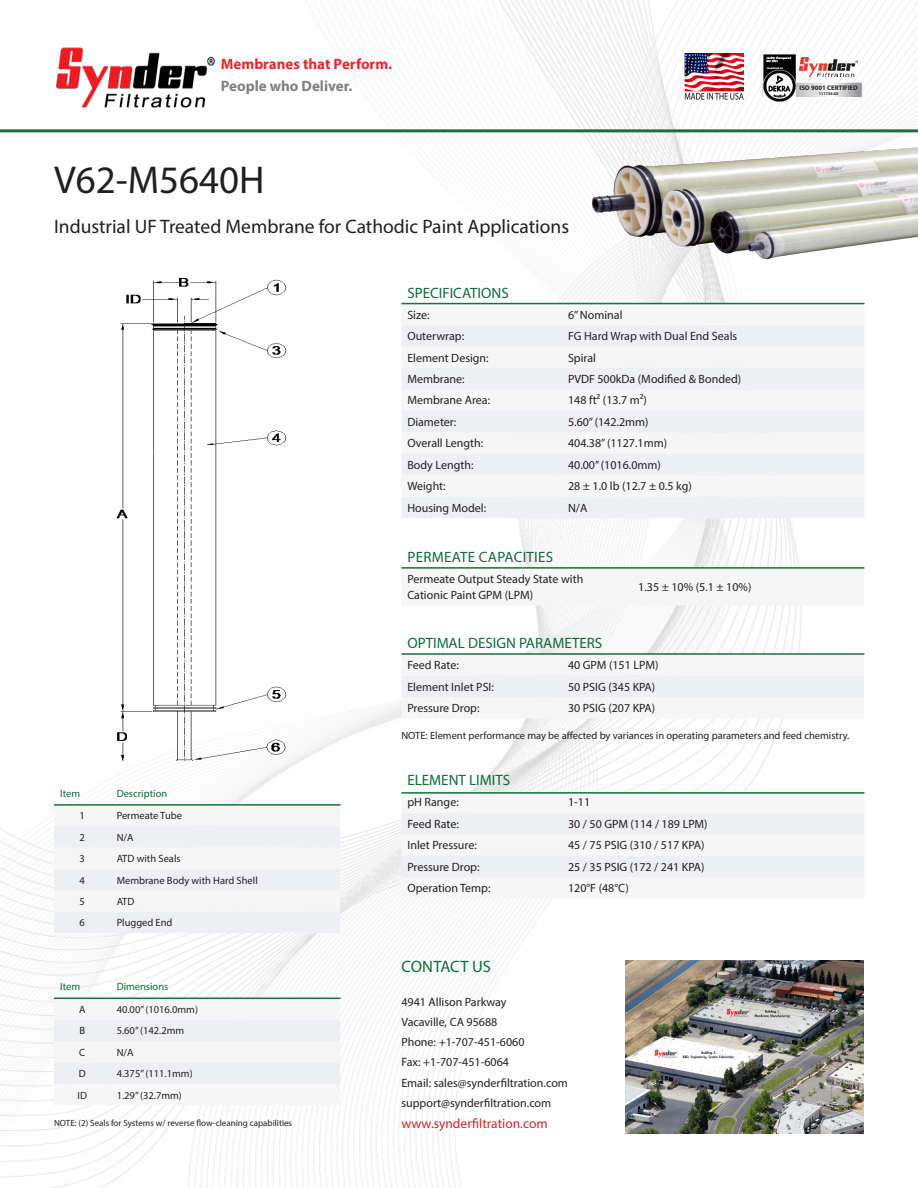
<style>
.page{position:relative;width:918px;height:1188px;background:#fff}
.page>*{position:absolute;margin:0;border:0;box-sizing:border-box;transform-origin:0 0}
.t1{font:39px "Myriad Pro";color:#231f20}
.t2{font:19.5px "Myriad Pro";color:#231f20}
.Header_2{font:16.5px "Myriad Pro";letter-spacing:-.005em;color:#0f6a37}
.t3{font:15px "Myriad Pro";color:#0f6a37}
.t4{font:700 15px "Myriad Pro";color:#ec2630}
.t5{font:15px "Myriad Pro";letter-spacing:.02em;color:#0f6a37}
.t6{font:700 15px "Myriad Pro";color:#807f7d}
.t7{font:13.5px "Myriad Pro";color:#d1232a}
.t8{font:12px/16.5px "Myriad Pro";color:#231f20}
.t9{font:10.5px "Myriad Pro";color:#231f20}
.t10{font:10.5px "Myriad Pro";color:#0f6a37}
.t11{font:9px "Myriad Pro";color:#231f20}
.t12{font:700 6.6px "Myriad Pro";color:#231f20}
.t13{font:700 4.2px "Myriad Pro";color:#231f20}
</style>
<div class="page">
<img style="left:0;top:0;width:918px;height:1188px">
<div style="left:401px;top:304px;width:463px;height:21px;background:#f6f6f7"></div>
<div style="left:401px;top:325px;width:463px;height:193px;background:#eeeff2"></div>
<hr style="left:401px;top:303px;width:463px;height:1px;background:#196f38">
<div style="left:401px;top:569px;width:463px;height:36px;background:#f6f6f7"></div>
<hr style="left:401px;top:567px;width:463px;height:2px;background:#196f38">
<img style="left:626px;top:960px;width:238px;height:174px">
<div style="left:401px;top:655px;width:463px;height:63px;background:#f6f6f7"></div>
<hr style="left:401px;top:653px;width:463px;height:2px;background:#196f38">
<div style="left:401px;top:791px;width:463px;height:108px;background:#f6f6f7"></div>
<div style="left:401px;top:813px;width:463px;height:64px;background:#eeeff2"></div>
<hr style="left:401px;top:792px;width:463px;height:2px;background:#196f38">
<div style="left:54px;top:806px;width:286px;height:127px;background:#f1f2f4"></div>
<hr style="left:54px;top:804px;width:286px;height:2px;background:#196f38">
<div style="left:54px;top:999px;width:286px;height:106px;background:#f6f6f7"></div>
<hr style="left:54px;top:998px;width:286px;height:1px;background:#196f38">
<hr style="left:0;top:129px;width:918px;height:3px;background:#196f38">
<img style="left:583px;top:132px;width:335px;height:136px">
<svg style="left:795px;top:84px;width:65px;height:12px"></svg>
<div style="left:762px;top:82px;width:100px;height:16px;border:1px solid #fff"></div>
<img style="left:764px;top:54px;width:31px;height:47px">
<img style="left:800px;top:57px;width:58px;height:20px">
<img style="left:684px;top:54px;width:59px;height:48px">
<img style="left:54px;top:45px;width:163px;height:65px">
<img style="left:78px;top:268px;width:236px;height:493px">
<p class="t4" style="left:221px;top:54px;width:173px">Membranes that Perform.</p>
<p class="t6" style="left:221px;top:77px;width:133px">People who Deliver.</p>
<p class="t12" style="left:799px;top:83px;width:60px">ISO 9001 CERTIFIED</p>
<p class="t13" style="left:819px;top:91px;width:21px">111736.00</p>
<p class="t1" style="left:54px;top:156px;width:212px">V62-M5640H</p>
<p class="t2" style="left:54px;top:215px;width:517px">Industrial UF Treated Membrane for Cathodic Paint Applications</p>
<p class="t10" style="left:60px;top:787px;width:22px">Item</p>
<p class="t10" style="left:117px;top:787px;width:52px">Description</p>
<p class="t9" style="left:80px;top:809px;width:7px">1</p>
<p class="t9" style="left:117px;top:809px;width:67px">Permeate Tube</p>
<p class="t9" style="left:80px;top:831px;width:7px">2</p>
<p class="t9" style="left:117px;top:831px;width:18px">N/A</p>
<p class="t9" style="left:80px;top:852px;width:7px">3</p>
<p class="t9" style="left:117px;top:852px;width:65px">ATD with Seals</p>
<p class="t9" style="left:80px;top:874px;width:7px">4</p>
<p class="t9" style="left:117px;top:874px;width:143px">Membrane Body with Hard Shell</p>
<p class="t9" style="left:80px;top:895px;width:7px">5</p>
<p class="t9" style="left:117px;top:895px;width:19px">ATD</p>
<p class="t9" style="left:80px;top:916px;width:7px">6</p>
<p class="t9" style="left:117px;top:916px;width:57px">Plugged End</p>
<p class="t10" style="left:60px;top:980px;width:22px">Item</p>
<p class="t10" style="left:117px;top:980px;width:53px">Dimensions</p>
<p class="t9" style="left:79px;top:1003px;width:8px">A</p>
<p class="t9" style="left:117px;top:1003px;width:83px">40.00” (1016.0mm)</p>
<p class="t9" style="left:80px;top:1024px;width:7px">B</p>
<p class="t9" style="left:117px;top:1024px;width:69px">5.60” (142.2mm</p>
<p class="t9" style="left:79px;top:1046px;width:8px">C</p>
<p class="t9" style="left:117px;top:1046px;width:18px">N/A</p>
<p class="t9" style="left:79px;top:1067px;width:8px">D</p>
<p class="t9" style="left:117px;top:1067px;width:77px">4.375” (111.1mm)</p>
<p class="t9" style="left:78px;top:1089px;width:11px">ID</p>
<p class="t9" style="left:117px;top:1089px;width:67px">1.29” (32.7mm)</p>
<p class="t11" style="left:54px;top:1118px;width:240px">NOTE: (2) Seals for Systems w/ reverse flow-cleaning capabilities</p>
<p class="t3" style="left:407px;top:283px;width:103px">SPECIFICATIONS</p>
<p class="t8" style="left:407px;top:306px;width:24px">Size:</p>
<p class="t8" style="left:568px;top:306px;width:56px">6” Nominal</p>
<p class="t8" style="left:407px;top:328px;width:58px">Outerwrap:</p>
<p class="t8" style="left:568px;top:328px;width:171px">FG Hard Wrap with Dual End Seals</p>
<p class="t8" style="left:407px;top:349px;width:83px">Element Design:</p>
<p class="t8" style="left:568px;top:349px;width:30px">Spiral</p>
<p class="t8" style="left:407px;top:371px;width:59px">Membrane:</p>
<p class="t8" style="left:568px;top:371px;width:175px">PVDF 500kDa (Modified &amp; Bonded)</p>
<p class="t8" style="left:407px;top:392px;width:84px">Membrane Area:</p>
<p class="t8" style="left:568px;top:392px;width:80px">148 ft² (13.7 m²)</p>
<p class="t8" style="left:407px;top:413px;width:51px">Diameter:</p>
<p class="t8" style="left:568px;top:413px;width:82px">5.60” (142.2mm)</p>
<p class="t8" style="left:407px;top:435px;width:77px">Overall Length:</p>
<p class="t8" style="left:568px;top:435px;width:101px">404.38” (1127.1mm)</p>
<p class="t8" style="left:407px;top:456px;width:68px">Body Length:</p>
<p class="t8" style="left:568px;top:456px;width:94px">40.00” (1016.0mm)</p>
<p class="t8" style="left:407px;top:478px;width:40px">Weight:</p>
<p class="t8" style="left:568px;top:478px;width:125px">28 ± 1.0 lb (12.7 ± 0.5 kg)</p>
<p class="t8" style="left:407px;top:499px;width:80px">Housing Model:</p>
<p class="t8" style="left:568px;top:499px;width:21px">N/A</p>
<p class="t5" style="left:408px;top:548px;width:147px">PERMEATE CAPACITIES</p>
<p class="t8" style="left:407px;top:570px;width:177px">Permeate Output Steady State with<br>Cationic Paint GPM (LPM)</p>
<p class="t8" style="left:638px;top:579px;width:115px">1.35 ± 10% (5.1 ± 10%)</p>
<p class="t3" style="left:407px;top:634px;width:196px">OPTIMAL DESIGN PARAMETERS</p>
<p class="t8" style="left:407px;top:657px;width:53px">Feed Rate:</p>
<p class="t8" style="left:568px;top:657px;width:92px">40 GPM (151 LPM)</p>
<p class="t8" style="left:407px;top:678px;width:88px">Element Inlet PSI:</p>
<p class="t8" style="left:568px;top:678px;width:89px">50 PSIG (345 KPA)</p>
<p class="t8" style="left:407px;top:699px;width:74px">Pressure Drop:</p>
<p class="t8" style="left:568px;top:699px;width:89px">30 PSIG (207 KPA)</p>
<p class="t9" style="left:401px;top:729px;width:450px">NOTE: Element performance may be affected by variances in operating parameters and feed chemistry.</p>
<p class="t3" style="left:407px;top:771px;width:104px">ELEMENT LIMITS</p>
<p class="t8" style="left:407px;top:794px;width:53px">pH Range:</p>
<p class="t8" style="left:568px;top:794px;width:24px">1-11</p>
<p class="t8" style="left:407px;top:815px;width:53px">Feed Rate:</p>
<p class="t8" style="left:568px;top:815px;width:141px">30 / 50 GPM (114 / 189 LPM)</p>
<p class="t8" style="left:407px;top:837px;width:71px">Inlet Pressure:</p>
<p class="t8" style="left:568px;top:837px;width:138px">45 / 75 PSIG (310 / 517 KPA)</p>
<p class="t8" style="left:407px;top:858px;width:74px">Pressure Drop:</p>
<p class="t8" style="left:568px;top:858px;width:138px">25 / 35 PSIG (172 / 241 KPA)</p>
<p class="t8" style="left:407px;top:880px;width:85px">Operation Temp:</p>
<p class="t8" style="left:568px;top:880px;width:62px">120°F (48°C)</p>
<p class="Header_2" style="left:402px;top:956px;width:91px">CONTACT US</p>
<p class="t8" style="left:401px;top:993px;width:107px">4941 Allison Parkway</p>
<p class="t8" style="left:401px;top:1013px;width:97px">Vacaville, CA 95688</p>
<p class="t8" style="left:401px;top:1034px;width:125px">Phone: +1-707-451-6060</p>
<p class="t8" style="left:401px;top:1054px;width:109px">Fax: +1-707-451-6064</p>
<p class="t8" style="left:401px;top:1072px;width:168px;line-height:20.2px">Email: sales@synderfiltration.com support@synderfiltration.com</p>
<p class="t7" style="left:401px;top:1115px;width:148px">www.synderfiltration.com</p>
</div>
